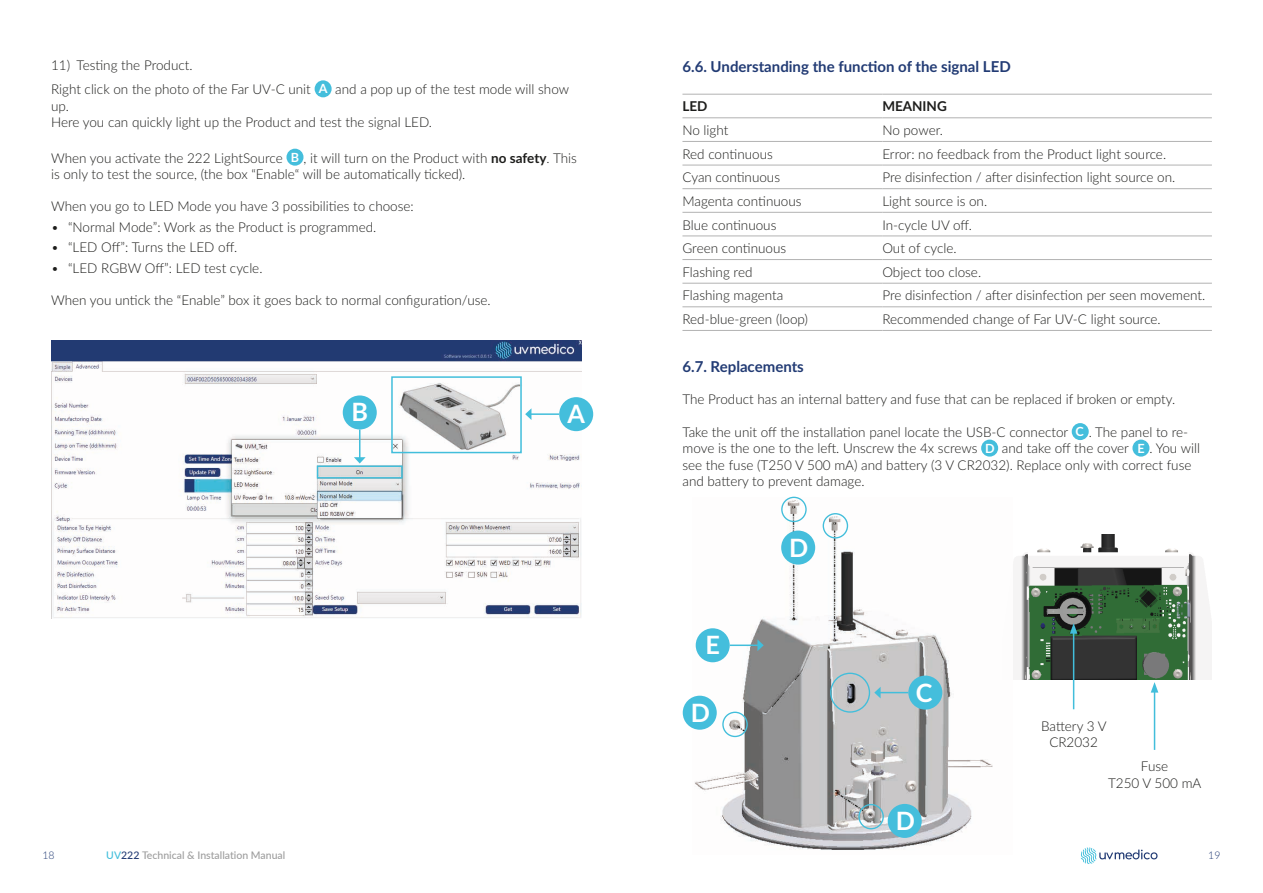
<style>
.page{position:relative;width:1263px;height:893px;background:#fff}
.page>*{position:absolute;margin:0;border:0;box-sizing:border-box;transform-origin:0 0}
.t1{font:700 25.2px "Lato";color:#fff}
.Headling_Level_2{font:700 15px "Lato";color:#223b74}
.Body{font:300 13.5px/16.2px "Lato";color:#1d1d1b}
.Body_Numbers{font:300 13.5px "Lato";color:#1d1d1b}
.Body-2{font:700 13.5px "Lato";color:#1d1d1b}
.t2{font:700 12.6px "Lato";color:#fff}
.t3{font:500 10.5px "Lato";color:#9d9d9d}
.t4{font:300 10.5px "Lato";color:#223b74}
.s1{font-weight:700;font-size:12.6px;color:#fff}
.s2{font-weight:700}
.s3{color:#42bedb}
.s4{color:#223b74}
</style>
<div class="page">
<svg style="left:1081px;top:847px;width:76px;height:17px"></svg>
<img style="left:51px;top:340px;width:531px;height:278px">
<hr style="left:531px;top:413px;width:28px;height:2px;background:#42bedb">
<svg style="left:525px;top:408px;width:6px;height:12px"></svg>
<div style="left:391px;top:376px;width:131px;height:77px;border:2px solid #42bedb"></div>
<div style="left:315px;top:80px;width:17px;height:17px;background:#44bedc;border-radius:50%"></div>
<div style="left:286px;top:149px;width:17px;height:17px;background:#44bedc;border-radius:50%"></div>
<div style="left:559px;top:397px;width:34px;height:34px;background:#44bedc;border-radius:50%"></div>
<svg style="left:354px;top:429px;width:12px;height:34px"></svg>
<div style="left:317px;top:465px;width:86px;height:14px;border:2px solid #42bedb"></div>
<div style="left:343px;top:395px;width:34px;height:34px;background:#44bedc;border-radius:50%"></div>
<hr style="left:682px;top:94px;width:200px;height:1px;background:#b2b2b2">
<hr style="left:882px;top:94px;width:330px;height:1px;background:#b2b2b2">
<hr style="left:682px;top:117px;width:200px;height:1px;background:#b2b2b2">
<hr style="left:882px;top:117px;width:330px;height:1px;background:#b2b2b2">
<hr style="left:682px;top:141px;width:200px;height:1px;background:#b2b2b2">
<hr style="left:882px;top:141px;width:330px;height:1px;background:#b2b2b2">
<hr style="left:682px;top:165px;width:200px;height:1px;background:#b2b2b2">
<hr style="left:882px;top:165px;width:330px;height:1px;background:#b2b2b2">
<hr style="left:682px;top:188px;width:200px;height:1px;background:#b2b2b2">
<hr style="left:882px;top:188px;width:330px;height:1px;background:#b2b2b2">
<hr style="left:682px;top:212px;width:200px;height:1px;background:#b2b2b2">
<hr style="left:882px;top:212px;width:330px;height:1px;background:#b2b2b2">
<hr style="left:682px;top:236px;width:200px;height:1px;background:#b2b2b2">
<hr style="left:882px;top:236px;width:330px;height:1px;background:#b2b2b2">
<hr style="left:682px;top:259px;width:200px;height:1px;background:#b2b2b2">
<hr style="left:882px;top:259px;width:330px;height:1px;background:#b2b2b2">
<hr style="left:682px;top:283px;width:200px;height:1px;background:#b2b2b2">
<hr style="left:882px;top:283px;width:330px;height:1px;background:#b2b2b2">
<hr style="left:682px;top:306px;width:200px;height:1px;background:#b2b2b2">
<hr style="left:882px;top:306px;width:330px;height:1px;background:#b2b2b2">
<hr style="left:682px;top:330px;width:200px;height:1px;background:#b2b2b2">
<hr style="left:882px;top:330px;width:330px;height:1px;background:#b2b2b2">
<div style="left:1072px;top:423px;width:17px;height:17px;background:#44bedc;border-radius:50%"></div>
<div style="left:981px;top:440px;width:17px;height:17px;background:#44bedc;border-radius:50%"></div>
<div style="left:1132px;top:440px;width:17px;height:17px;background:#44bedc;border-radius:50%"></div>
<img style="left:1013px;top:535px;width:199px;height:144px">
<img style="left:692px;top:498px;width:301px;height:352px">
<div style="left:781px;top:497px;width:26px;height:25px;border:1px solid #42bedb;border-radius:50%"></div>
<div style="left:823px;top:513px;width:25px;height:26px;border:1px solid #42bedb;border-radius:50%"></div>
<div style="left:858px;top:804px;width:26px;height:25px;border:1px solid #42bedb;border-radius:50%"></div>
<div style="left:722px;top:712px;width:26px;height:25px;border:1px solid #42bedb;border-radius:50%"></div>
<div style="left:830px;top:673px;width:40px;height:40px;border:1px solid #42bedb;border-radius:50%"></div>
<svg style="left:874px;top:687px;width:34px;height:11px"></svg>
<div style="left:908px;top:676px;width:34px;height:34px;background:#44bedc;border-radius:50%"></div>
<div style="left:781px;top:531px;width:34px;height:34px;background:#44bedc;border-radius:50%"></div>
<div style="left:888px;top:804px;width:34px;height:34px;background:#44bedc;border-radius:50%"></div>
<div style="left:683px;top:696px;width:34px;height:34px;background:#44bedc;border-radius:50%"></div>
<hr style="left:730px;top:644px;width:28px;height:2px;background:#42bedb">
<svg style="left:757px;top:639px;width:7px;height:12px"></svg>
<div style="left:696px;top:628px;width:34px;height:34px;background:#44bedc;border-radius:50%"></div>
<hr style="left:1154px;top:690px;width:1px;height:60px;background:#42bedb">
<svg style="left:1151px;top:682px;width:7px;height:11px"></svg>
<hr style="left:1073px;top:631px;width:1px;height:78px;background:#42bedb">
<svg style="left:1070px;top:623px;width:7px;height:11px"></svg>
<p class="Body_Numbers" style="left:51px;top:56px;width:143px">11) Testing the Product.</p>
<p class="Body" style="left:51px;top:81px;width:261px">Right click on the photo of the Far UV-C unit</p>
<p class="t2" style="left:319px;top:79px;width:10px">A</p>
<p class="Body" style="left:335px;top:81px;width:235px">and a pop up of the test mode will show</p>
<p class="Body" style="left:51px;top:97px;width:19px">up.</p>
<p class="Body" style="left:51px;top:113px;width:383px">Here you can quickly light up the Product and test the signal LED.</p>
<p class="Body" style="left:51px;top:149px;width:233px">When you activate the 222 LightSource</p>
<p class="Body" style="left:291px;top:149px;width:288px"><span class="s1">B</span> , it will turn on the Product with <span class="s2">no safety</span>. This</p>
<p class="Body" style="left:51px;top:165px;width:416px">is only to test the source, (the box “Enable“ will be automatically ticked).</p>
<p class="Body" style="left:51px;top:198px;width:364px">When you go to LED Mode you have 3 possibilities to choose:</p>
<p class="Body" style="left:51px;top:218px;width:327px">• “Normal Mode”: Work as the Product is programmed.</p>
<p class="Body" style="left:51px;top:239px;width:188px">• “LED Off”: Turns the LED off.</p>
<p class="Body" style="left:51px;top:259px;width:213px">• “LED RGBW Off”: LED test cycle.</p>
<p class="Body" style="left:51px;top:292px;width:441px">When you untick the “Enable” box it goes back to normal configuration/use.</p>
<p class="t1" style="left:351px;top:394px;width:18px">B</p>
<p class="t1" style="left:567px;top:395px;width:19px">A</p>
<p class="Headling_Level_2" style="left:682px;top:55px;width:330px">6.6. Understanding the function of the signal LED</p>
<p class="Body-2" style="left:682px;top:97px;width:27px">LED</p>
<p class="Body-2" style="left:882px;top:97px;width:66px">MEANING</p>
<p class="Body" style="left:682px;top:122px;width:48px">No light</p>
<p class="Body" style="left:882px;top:122px;width:62px">No power.</p>
<p class="Body" style="left:682px;top:145px;width:92px">Red continuous</p>
<p class="Body" style="left:882px;top:145px;width:285px">Error: no feedback from the Product light source.</p>
<p class="Body" style="left:682px;top:169px;width:99px">Cyan continuous</p>
<p class="Body" style="left:882px;top:169px;width:294px">Pre disinfection / after disinfection light source on.</p>
<p class="Body" style="left:682px;top:192px;width:121px">Magenta continuous</p>
<p class="Body" style="left:882px;top:192px;width:106px">Light source is on.</p>
<p class="Body" style="left:682px;top:216px;width:95px">Blue continuous</p>
<p class="Body" style="left:882px;top:216px;width:91px">In-cycle UV off.</p>
<p class="Body" style="left:682px;top:240px;width:105px">Green continuous</p>
<p class="Body" style="left:882px;top:240px;width:76px">Out of cycle.</p>
<p class="Body" style="left:682px;top:263px;width:72px">Flashing red</p>
<p class="Body" style="left:882px;top:263px;width:100px">Object too close.</p>
<p class="Body" style="left:682px;top:287px;width:102px">Flashing magenta</p>
<p class="Body" style="left:882px;top:287px;width:324px">Pre disinfection / after disinfection per seen movement.</p>
<p class="Body" style="left:682px;top:311px;width:127px">Red-blue-green (loop)</p>
<p class="Body" style="left:882px;top:311px;width:280px">Recommended change of Far UV-C light source.</p>
<p class="Headling_Level_2" style="left:682px;top:355px;width:123px">6.7. Replacements</p>
<p class="Body" style="left:682px;top:391px;width:494px">The Product has an internal battery and fuse that can be replaced if broken or empty.</p>
<p class="Body" style="left:682px;top:423px;width:387px">Take the unit off the installation panel locate the USB-C connector</p>
<p class="Body" style="left:1075px;top:423px;width:114px"><span class="s1">C</span> . The panel to re-</p>
<p class="Body" style="left:682px;top:440px;width:296px">move is the one to the left. Unscrew the 4x screws</p>
<p class="t2" style="left:985px;top:439px;width:11px">D</p>
<p class="Body" style="left:1002px;top:440px;width:129px">and take off the cover</p>
<p class="Body" style="left:1137px;top:440px;width:64px"><span class="s1">E</span> . You will</p>
<p class="Body" style="left:682px;top:456px;width:510px">see the fuse (T250 V 500 mA) and battery (3 V CR2032). Replace only with correct fuse and battery to prevent damage.</p>
<p class="t1" style="left:705px;top:626px;width:16px">E</p>
<p class="t1" style="left:691px;top:694px;width:21px">D</p>
<p class="t1" style="left:789px;top:529px;width:21px">D</p>
<p class="t1" style="left:916px;top:674px;width:18px">C</p>
<p class="t1" style="left:896px;top:802px;width:21px">D</p>
<p class="Body" style="left:1041px;top:717px;width:67px;text-align:center">Battery 3 V<br>CR2032</p>
<p class="Body" style="left:1141px;top:758px;width:29px">Fuse</p>
<p class="Body" style="left:1108px;top:774px;width:95px">T250 V 500 mA</p>
<p class="t4" style="left:43px;top:848px;width:14px">18</p>
<p class="t3" style="left:106px;top:847px;width:180px"><span class="s3">UV</span><span class="s4">222</span> Technical &amp; Installation Manual</p>
<p class="t4" style="left:1208px;top:848px;width:14px">19</p>
</div>
